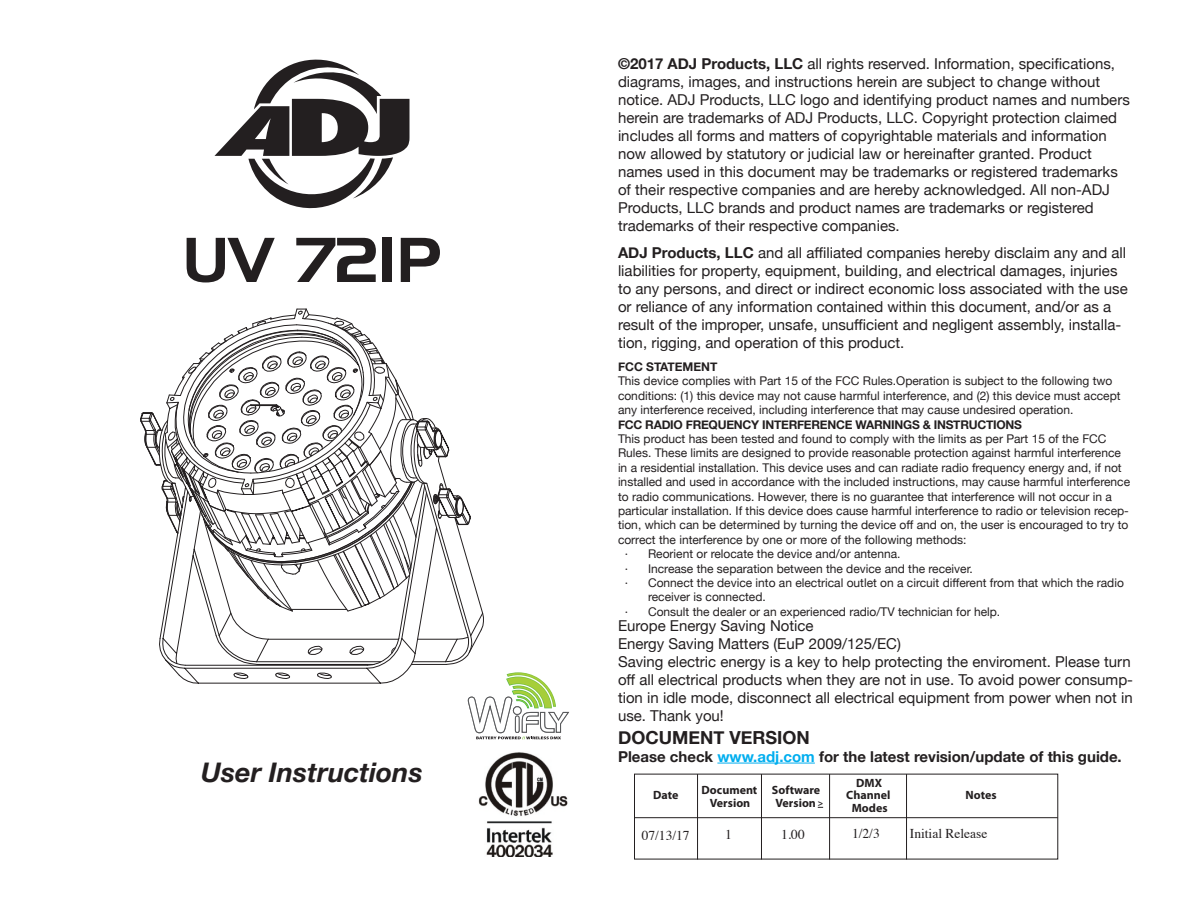
<style>
.page{position:relative;width:1188px;height:918px;background:#fff}
.page>*{position:absolute;margin:0;border:0;box-sizing:border-box;transform-origin:0 0}
.t1{font:61.5px "Handel Gothic BT";color:#231f20}
.t2{font:italic 700 27px "Helvetica Neue";color:#231f20}
.t3{font:700 18px "Helvetica Neue";color:#231f20}
.t4{font:15px/18px "Helvetica Neue";color:#231f20}
.t5{font:700 15px "Helvetica Neue";color:#231f20}
.t6{font:13.5px "Times";color:#231f20}
.t7{font:12px/14.4px "Helvetica Neue";color:#231f20}
.t8{font:700 12px/13.4px "Myriad Pro";color:#231f20;text-align:center}
.t9{font:700 12px "Helvetica Neue";letter-spacing:-.02em;color:#231f20}
.t10{font:700 12px "Helvetica Neue";color:#231f20}
.t11{font:700 9px "Myriad Pro";color:#231f20}
.s1{font-weight:700}
.s2{color:#00aeef}
</style>
<div class="page">
<svg style="left:214px;top:59px;width:196px;height:150px"></svg>
<svg style="left:140px;top:308px;width:429px;height:431px"></svg>
<hr style="left:634px;top:817px;width:424px;height:1px;background:#231f20">
<hr style="left:697px;top:774px;width:1px;height:86px;background:#231f20">
<hr style="left:761px;top:774px;width:1px;height:86px;background:#231f20">
<hr style="left:829px;top:774px;width:1px;height:86px;background:#231f20">
<hr style="left:906px;top:774px;width:1px;height:86px;background:#231f20">
<hr style="left:717px;top:763px;width:98px;height:1px;background:#00aeef">
<img style="left:478px;top:752px;width:90px;height:105px">
<p class="t1" style="left:182px;top:223px;width:261px">UV 72IP</p>
<p class="t2" style="left:201px;top:752px;width:223px">User Instructions</p>
<p class="t4" style="left:618px;top:55px;width:513px"><span class="s1">©2017 ADJ Products, LLC</span> all rights reserved. Information, specifications, diagrams, images, and instructions herein are subject to change without notice. ADJ Products, LLC logo and identifying product names and numbers herein are trademarks of ADJ Products, LLC. Copyright protection claimed includes all forms and matters of copyrightable materials and information now allowed by statutory or judicial law or hereinafter granted. Product names used in this document may be trademarks or registered trademarks of their respective companies and are hereby acknowledged. All non-ADJ Products, LLC brands and product names are trademarks or registered trademarks of their respective companies.</p>
<p class="t4" style="left:618px;top:244px;width:511px"><span class="s1">ADJ Products, LLC</span> and all affiliated companies hereby disclaim any and all liabilities for property, equipment, building, and electrical damages, injuries to any persons, and direct or indirect economic loss associated with the use or reliance of any information contained within this document, and/or as a result of the improper, unsafe, unsufficient and negligent assembly, installa&shy;tion, rigging, and operation of this product.</p>
<p class="t10" style="left:618px;top:357px;width:101px">FCC STATEMENT</p>
<p class="t7" style="left:618px;top:375px;width:504px">This device complies with Part 15 of the FCC Rules.Operation is subject to the following two conditions: (1) this device may not cause harmful interference, and (2) this device must accept any interference received, including interference that may cause undesired operation.</p>
<p class="t9" style="left:618px;top:415px;width:406px">FCC RADIO FREQUENCY INTERFERENCE WARNINGS &amp; INSTRUCTIONS</p>
<p class="t7" style="left:618px;top:432px;width:514px">This product has been tested and found to comply with the limits as per Part 15 of the FCC Rules. These limits are designed to provide reasonable protection against harmful interference in a residential installation. This device uses and can radiate radio frequency energy and, if not installed and used in accordance with the included instructions, may cause harmful interference to radio communications. However, there is no guarantee that interference will not occur in a particular installation. If this device does cause harmful interference to radio or television recep&shy;tion, which can be determined by turning the device off and on, the user is encouraged to try to correct the interference by one or more of the following methods:</p>
<p class="t7" style="left:625px;top:547px;width:277px">· Reorient or relocate the device and/or antenna.</p>
<p class="t7" style="left:625px;top:562px;width:350px">· Increase the separation between the device and the receiver.</p>
<p class="t7" style="left:648px;top:576px;width:477px;text-indent:-23px">· Connect the device into an electrical outlet on a circuit different from that which the radio receiver is connected.</p>
<p class="t7" style="left:625px;top:605px;width:377px">· Consult the dealer or an experienced radio/TV technician for help.</p>
<p class="t4" style="left:618px;top:618px;width:197px">Europe Energy Saving Notice</p>
<p class="t4" style="left:618px;top:636px;width:284px">Energy Saving Matters (EuP 2009/125/EC)</p>
<p class="t4" style="left:618px;top:654px;width:517px">Saving electric energy is a key to help protecting the enviroment. Please turn off all electrical products when they are not in use. To avoid power consump&shy;tion in idle mode, disconnect all electrical equipment from power when not in use. Thank you!</p>
<p class="t3" style="left:618px;top:723px;width:193px">DOCUMENT VERSION</p>
<p class="t5" style="left:618px;top:744px;width:505px">Please check <span class="s2">www.adj.com</span> for the latest revision/update of this guide.</p>
<p class="t8" style="left:653px;top:788px;width:27px">Date</p>
<p class="t8" style="left:702px;top:783px;width:57px">Document<br>Version</p>
<p class="t8" style="left:772px;top:783px;width:50px;text-align:left">Software<br>Version</p>
<p class="t8" style="left:846px;top:777px;width:46px;line-height:11.7px">DMX<br>Channel</p>
<p class="t8" style="left:852px;top:801px;width:37px">Modes</p>
<p class="t11" style="left:818px;top:798px;width:7px">&gt;</p>
<p class="t8" style="left:966px;top:788px;width:33px">Notes</p>
<p class="t6" style="left:642px;top:823px;width:50px">07/13/17</p>
<p class="t6" style="left:725px;top:822px;width:8px">1</p>
<p class="t6" style="left:781px;top:822px;width:25px">1.00</p>
<p class="t6" style="left:852px;top:821px;width:29px">1/2/3</p>
<p class="t6" style="left:910px;top:821px;width:79px">Initial Release</p>
</div>
